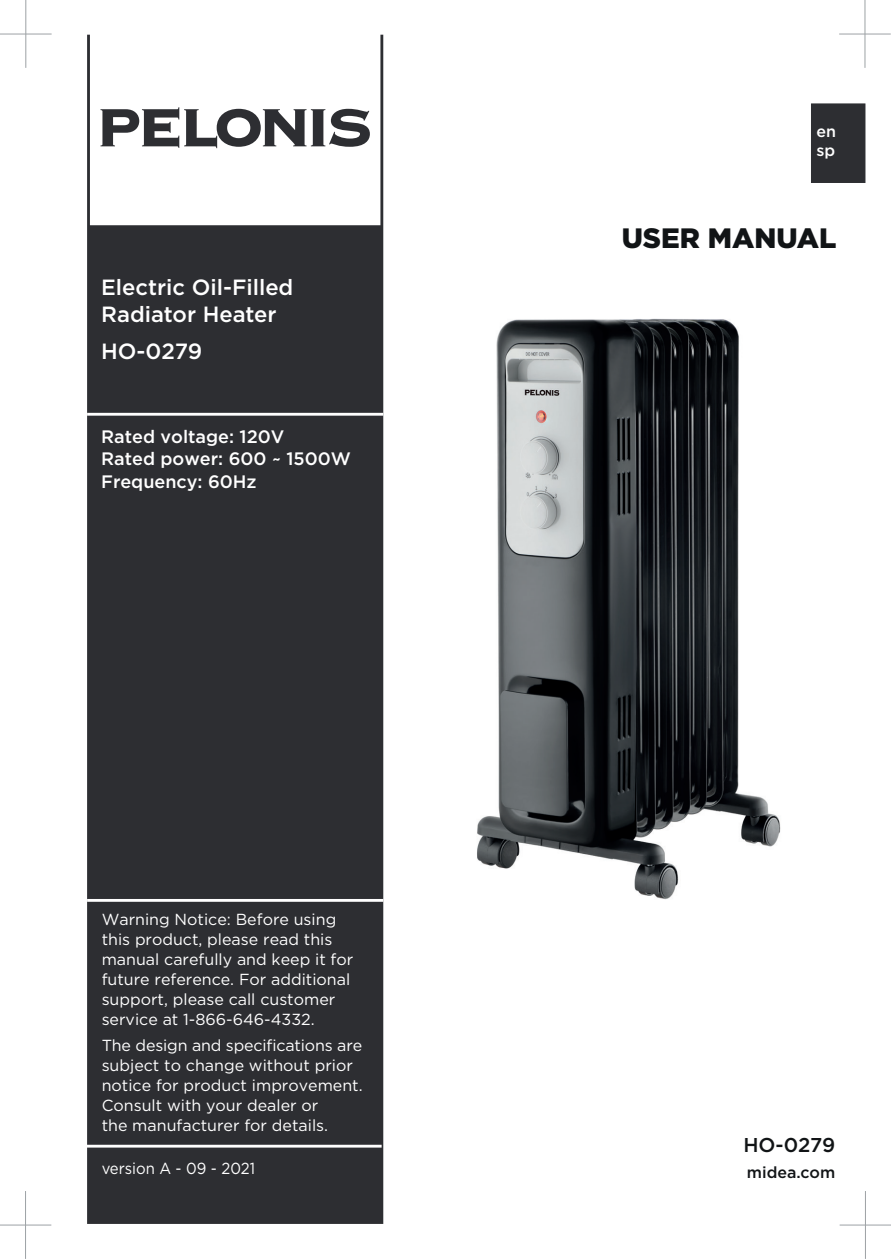
<style>
.page{position:relative;width:891px;height:1259px;background:#fff}
.page>*{position:absolute;margin:0;border:0;box-sizing:border-box;transform-origin:0 0}
.t1{font:900 28px "Gotham HTF";color:#111416}
.t2{font:500 22px/26.4px "Gotham HTF";color:#fff}
.t3{font:500 20px "Gotham HTF";letter-spacing:-.01em;color:#111416}
.t4{font:500 18px/22.6px "Gotham HTF";color:#fff}
.t5{font:16px/20px "Gotham HTF";color:#fff}
.t6{font:16px "Gotham HTF";color:#fff;scale:.93 1}
.t7{font:500 16px "Gotham HTF";color:#111416}
.t8{font:500 16px/19.2px "Gotham HTF";color:#fff}
</style>
<div class="page">
<svg style="left:87px;top:35px;width:296px;height:1189px;background:#48494c"></svg>
<hr style="left:87px;top:899px;width:296px;height:3px;background:#fff">
<hr style="left:85px;top:1144px;width:296px;height:3px;background:#fff">
<hr style="left:87px;top:413px;width:296px;height:3px;background:#fff">
<div style="left:810px;top:103px;width:55px;height:80px;background:#2d2e32;border:1px solid #2d2e32"></div>
<svg style="left:100px;top:107px;width:270px;height:41px"></svg>
<hr style="left:0;top:34px;width:52px;height:1px;background:#9ea3a6">
<hr style="left:25px;top:0;width:1px;height:68px;background:#9ea3a6">
<hr style="left:838px;top:34px;width:52px;height:1px;background:#9ea3a6">
<hr style="left:864px;top:0;width:1px;height:68px;background:#9ea3a6">
<hr style="left:839px;top:1224px;width:51px;height:1px;background:#9ea3a6">
<hr style="left:864px;top:1191px;width:1px;height:67px;background:#9ea3a6">
<hr style="left:0;top:1224px;width:51px;height:1px;background:#9ea3a6">
<hr style="left:25px;top:1191px;width:1px;height:67px;background:#9ea3a6">
<img style="left:477px;top:318px;width:304px;height:582px">
<h2 class="t2" style="left:101px;top:274px;width:194px">Electric Oil-Filled<br>Radiator Heater</h2>
<h2 class="t2" style="left:101px;top:338px;width:102px">HO-0279</h2>
<p class="t4" style="left:101px;top:425px;width:251px">Rated voltage: 120V<br>Rated power: 600 ~ 1500W<br>Frequency: 60Hz</p>
<p class="t5" style="left:102px;top:908px;width:253px">Warning Notice: Before using this product, please read this manual carefully and keep it for future reference. For additional support, please call customer service at 1-866-646-4332.</p>
<p class="t5" style="left:102px;top:1034px;width:262px">The design and specifications are subject to change without prior notice for product improvement.<br>Consult with your dealer or<br>the manufacturer for details.</p>
<p class="t6" style="left:102px;top:1159px;width:166px">version A - 09 - 2021</p>
<p class="t8" style="left:816px;top:121px;width:21px">en sp</p>
<h1 class="t1" style="left:621px;top:222px;width:216px">USER MANUAL</h1>
<p class="t3" style="left:743px;top:1134px;width:93px">HO-0279</p>
<p class="t7" style="left:746px;top:1163px;width:90px">midea.com</p>
</div>
